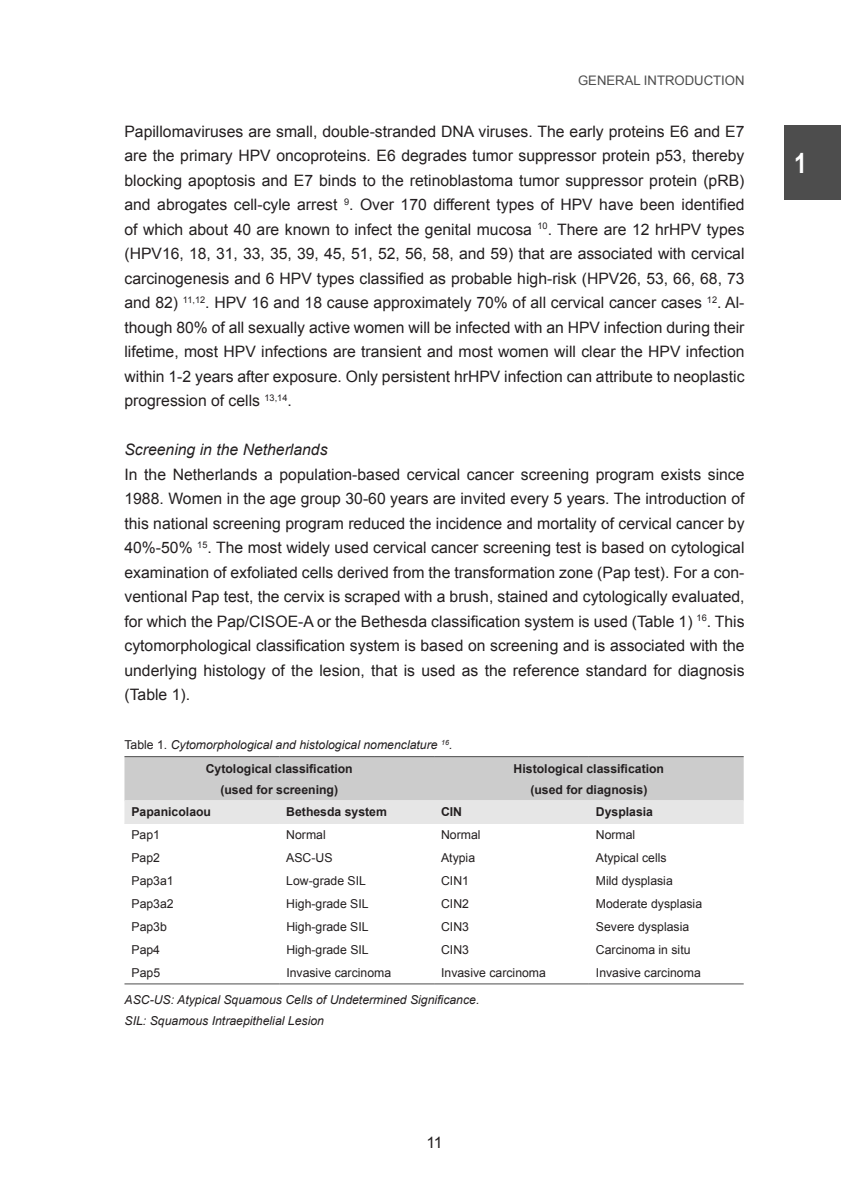
<style>
.page{position:relative;width:841px;height:1193px;background:#fff}
.page>*{position:absolute;margin:0;border:0;box-sizing:border-box;transform-origin:0 0}
.t1{font:700 28px "Arial Narrow";color:#fff}
.t2{font:15.75px/24.5px "Arial";color:#231f20;text-align:justify}
.t3{font:italic 15.75px "Arial";color:#231f20}
.t4{font:13.12px "Arial";color:#4d4d4d}
.t5{font:12.25px "Arial";color:#231f20}
.t6{font:italic 12.25px/23.3px "Arial";color:#231f20}
.t7{font:700 12.25px/21px "Arial";color:#231f20;text-align:center}
.s1{font-style:normal}
.s2{font-weight:700;font-style:normal}
</style>
<div class="page">
<div style="left:784px;top:125px;width:57px;height:75px;background:#4d4d4d"></div>
<svg style="left:124px;top:757px;width:620px;height:66px;background:#d4d4d4"></svg>
<hr style="left:124px;top:800px;width:155px;height:1px;background:#e6e6e6">
<hr style="left:279px;top:800px;width:155px;height:1px;background:#e6e6e6">
<hr style="left:434px;top:800px;width:155px;height:1px;background:#e6e6e6">
<hr style="left:589px;top:800px;width:155px;height:1px;background:#e6e6e6">
<hr style="left:124px;top:823px;width:155px;height:1px;background:#e6e6e6">
<hr style="left:279px;top:823px;width:155px;height:1px;background:#e6e6e6">
<hr style="left:434px;top:823px;width:155px;height:1px;background:#e6e6e6">
<hr style="left:589px;top:823px;width:155px;height:1px;background:#e6e6e6">
<hr style="left:124px;top:756px;width:155px;height:1px;background:#4d4d4d">
<hr style="left:279px;top:756px;width:155px;height:1px;background:#4d4d4d">
<hr style="left:434px;top:756px;width:155px;height:1px;background:#4d4d4d">
<hr style="left:589px;top:756px;width:155px;height:1px;background:#4d4d4d">
<hr style="left:124px;top:983px;width:155px;height:1px;background:#4d4d4d">
<hr style="left:279px;top:983px;width:155px;height:1px;background:#4d4d4d">
<hr style="left:434px;top:983px;width:155px;height:1px;background:#4d4d4d">
<hr style="left:589px;top:983px;width:155px;height:1px;background:#4d4d4d">
<p class="t4" style="left:578px;top:72px;width:168px">GENERAL INTRODUCTION</p>
<p class="t2" style="left:124px;top:119px;width:622px">Papillomaviruses are small, double-stranded DNA viruses. The early proteins E6 and E7 are the primary HPV oncoproteins. E6 degrades tumor suppressor protein p53, thereby blocking apoptosis and E7 binds to the retinoblastoma tumor suppressor protein (pRB) and abrogates cell-cyle arrest <sup>9</sup>. Over 170 different types of HPV have been identified of which about 40 are known to infect the genital mucosa <sup>10</sup>. There are 12 hrHPV types (HPV16, 18, 31, 33, 35, 39, 45, 51, 52, 56, 58, and 59) that are associated with cervical carcinogenesis and 6 HPV types classified as probable high-risk (HPV26, 53, 66, 68, 73 and 82) <sup>11,12</sup>. HPV 16 and 18 cause approximately 70% of all cervical cancer cases <sup>12</sup>. Al&shy;though 80% of all sexually active women will be infected with an HPV infection during their lifetime, most HPV infections are transient and most women will clear the HPV infection within 1-2 years after exposure. Only persistent hrHPV infection can attribute to neoplastic progression of cells <sup>13,14</sup>.</p>
<p class="t3" style="left:124px;top:439px;width:205px">Screening in the Netherlands</p>
<p class="t2" style="left:124px;top:462px;width:622px">In the Netherlands a population-based cervical cancer screening program exists since 1988. Women in the age group 30-60 years are invited every 5 years. The introduction of this national screening program reduced the incidence and mortality of cervical cancer by 40%-50% <sup>15</sup>. The most widely used cervical cancer screening test is based on cytological examination of exfoliated cells derived from the transformation zone (Pap test). For a con&shy;ventional Pap test, the cervix is scraped with a brush, stained and cytologically evaluated, for which the Pap/CISOE-A or the Bethesda classification system is used (Table 1) <sup>16</sup>. This cytomorphological classification system is based on screening and is associated with the underlying histology of the lesion, that is used as the reference standard for diagnosis (Table 1).</p>
<p class="t6" style="left:206px;top:733px;width:248px;text-indent:-81px"><span class="s1">Table 1.</span> Cytomorphological and histological nomenclature <sup>16</sup>.<br><span class="s2">Cytological classification</span></p>
<p class="t7" style="left:220px;top:779px;width:119px">(used for screening)</p>
<p class="t7" style="left:514px;top:758px;width:152px">Histological classification (used for diagnosis)</p>
<p class="t7" style="left:131px;top:802px;width:81px">Papanicolaou</p>
<p class="t7" style="left:286px;top:802px;width:102px">Bethesda system</p>
<p class="t7" style="left:441px;top:802px;width:23px">CIN</p>
<p class="t7" style="left:596px;top:802px;width:59px">Dysplasia</p>
<p class="t5" style="left:131px;top:827px;width:30px">Pap1</p>
<p class="t5" style="left:286px;top:827px;width:41px">Normal</p>
<p class="t5" style="left:441px;top:827px;width:41px">Normal</p>
<p class="t5" style="left:596px;top:827px;width:41px">Normal</p>
<p class="t5" style="left:131px;top:850px;width:30px">Pap2</p>
<p class="t5" style="left:286px;top:850px;width:48px">ASC-US</p>
<p class="t5" style="left:441px;top:850px;width:36px">Atypia</p>
<p class="t5" style="left:596px;top:850px;width:72px">Atypical cells</p>
<p class="t5" style="left:131px;top:873px;width:44px">Pap3a1</p>
<p class="t5" style="left:286px;top:873px;width:81px">Low-grade SIL</p>
<p class="t5" style="left:441px;top:873px;width:29px">CIN1</p>
<p class="t5" style="left:596px;top:873px;width:78px">Mild dysplasia</p>
<p class="t5" style="left:132px;top:896px;width:44px">Pap3a2</p>
<p class="t5" style="left:286px;top:896px;width:84px">High-grade SIL</p>
<p class="t5" style="left:441px;top:896px;width:29px">CIN2</p>
<p class="t5" style="left:596px;top:896px;width:108px">Moderate dysplasia</p>
<p class="t5" style="left:132px;top:919px;width:37px">Pap3b</p>
<p class="t5" style="left:286px;top:919px;width:84px">High-grade SIL</p>
<p class="t5" style="left:441px;top:919px;width:29px">CIN3</p>
<p class="t5" style="left:596px;top:919px;width:95px">Severe dysplasia</p>
<p class="t5" style="left:132px;top:942px;width:30px">Pap4</p>
<p class="t5" style="left:286px;top:942px;width:84px">High-grade SIL</p>
<p class="t5" style="left:441px;top:942px;width:29px">CIN3</p>
<p class="t5" style="left:596px;top:942px;width:96px">Carcinoma in situ</p>
<p class="t5" style="left:132px;top:965px;width:30px">Pap5</p>
<p class="t5" style="left:286px;top:965px;width:106px">Invasive carcinoma</p>
<p class="t5" style="left:441px;top:965px;width:106px">Invasive carcinoma</p>
<p class="t5" style="left:596px;top:965px;width:106px">Invasive carcinoma</p>
<p class="t6" style="left:125px;top:989px;width:356px;line-height:21px">ASC-US: Atypical Squamous Cells of Undetermined Significance.<br>SIL: Squamous Intraepithelial Lesion</p>
<p class="t2" style="left:426px;top:1130px;width:18px">11</p>
<h1 class="t1" style="left:794px;top:142px;width:14px">1</h1>
</div>
